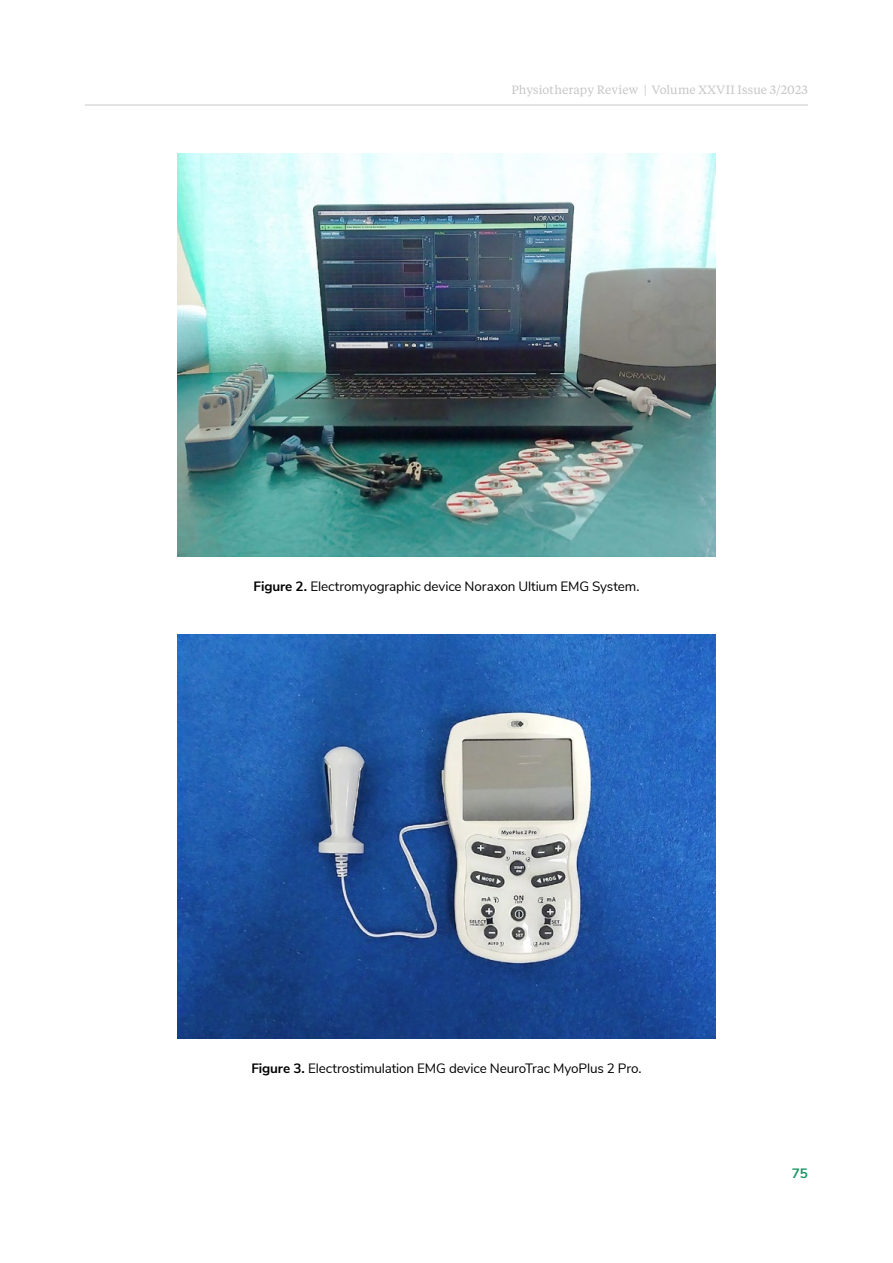
<style>
.page{position:relative;width:893px;height:1263px;background:#fff}
.page>*{position:absolute;margin:0;border:0;box-sizing:border-box;transform-origin:0 0}
.t1{font:13.5px "Nunito Sans";letter-spacing:-.01em;color:#000}
.t2{font:700 13.5px "Nunito Sans";color:#1a9363}
.t3{font:12px "Tiempos Text";letter-spacing:.01em;color:#c6c6c6}
.s1{font-weight:700}
</style>
<div class="page">
<hr style="left:85px;top:105px;width:723px;height:1px;background:#c6c6c6">
<img style="left:178px;top:635px;width:537px;height:403px">
<img style="left:178px;top:153px;width:537px;height:403px">
<p class="t3" style="left:511px;top:82px;width:298px">Physiotherapy Review | Volume XXVII Issue 3/2023</p>
<p class="t1" style="left:253px;top:577px;width:388px"><span class="s1">Figure 2.</span> Electromyographic device Noraxon Ultium EMG System.</p>
<p class="t1" style="left:251px;top:1058px;width:392px"><span class="s1">Figure 3.</span> Electrostimulation EMG device NeuroTrac MyoPlus 2 Pro.</p>
<p class="t2" style="left:792px;top:1163px;width:18px">75</p>
</div>
